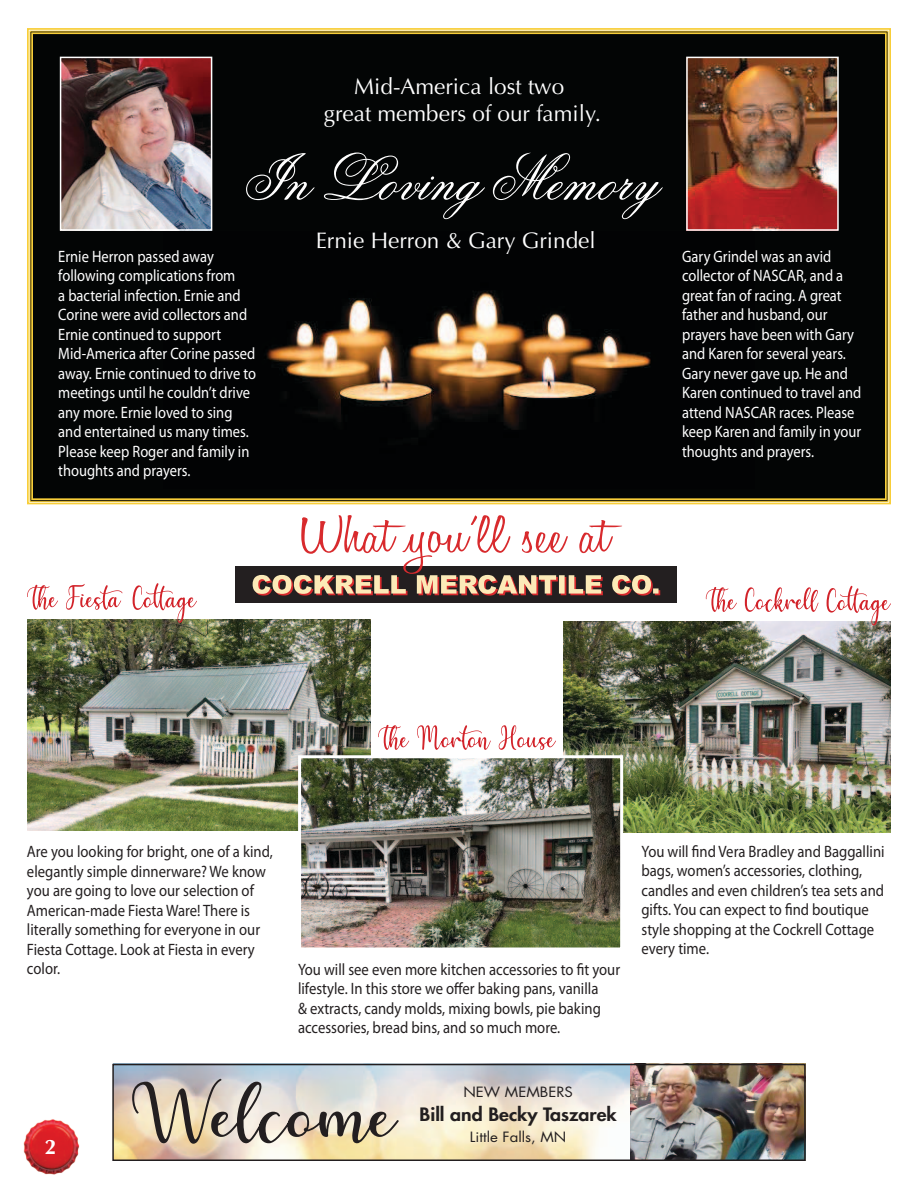
<style>
.page{position:relative;width:918px;height:1188px;background:#fff}
.page>*{position:absolute;margin:0;border:0;box-sizing:border-box;transform-origin:0 0}
.t1{font:64.5px "Flemish Script BT";color:#fff}
.t2{font:200 54px "Honey Script";color:#d82a2d;scale:1.41 1}
.t3{font:22.5px/27px "Optima";color:#fff;text-align:center}
.t4{font:700 21px "Optima";color:#fff}
.t5{font:800 18px "Futura";color:#231f20;scale:1.09 1}
.t6{font:16.5px/19.5px "Myriad Pro";color:#fff;scale:.88 1}
.t7{font:16.5px/19.5px "Myriad Pro";color:#231f20;scale:.89 1}
.t8{font:13.8px "Futura";color:#231f20;scale:1.09 1}
</style>
<div class="page">
<img style="left:23px;top:1119px;width:57px;height:56px">
<svg style="left:27px;top:28px;width:864px;height:477px;background:#18170c"></svg>
<div style="left:58px;top:231px;width:761px;height:257px;background:#030505"></div>
<img style="left:266px;top:290px;width:385px;height:140px">
<img style="left:63px;top:60px;width:146px;height:168px">
<div style="left:60px;top:57px;width:152px;height:174px;border:2px solid #fff"></div>
<img style="left:689px;top:60px;width:147px;height:168px">
<div style="left:686px;top:57px;width:153px;height:174px;border:2px solid #fff"></div>
<img style="left:27px;top:620px;width:343px;height:211px">
<img style="left:564px;top:621px;width:327px;height:211px">
<div style="left:235px;top:567px;width:441px;height:36px;background:#231f20"></div>
<svg style="left:253px;top:575px;width:407px;height:21px"></svg>
<img style="left:302px;top:759px;width:317px;height:187px">
<div style="left:298px;top:755px;width:325px;height:195px;border:3px solid #fff"></div>
<svg style="left:378px;top:725px;width:178px;height:25px"></svg>
<svg style="left:133px;top:583px;width:64px;height:40px"></svg>
<svg style="left:706px;top:587px;width:113px;height:25px"></svg>
<svg style="left:827px;top:586px;width:64px;height:39px"></svg>
<svg style="left:27px;top:584px;width:95px;height:26px"></svg>
<img style="left:630px;top:1067px;width:173px;height:91px">
<svg style="left:132px;top:1079px;width:267px;height:65px;background:#c3bbad"></svg>
<div style="left:112px;top:1064px;width:694px;height:97px;border:2px solid #231f20"></div>
<h3 class="t3" style="left:324px;top:73px;width:279px">Mid-America lost two<br>great members of our family.</h3>
<h1 class="t1" style="left:241px;top:139px;width:418px">In Loving Memory</h1>
<h3 class="t3" style="left:316px;top:227px;width:282px">Ernie Herron &amp; Gary Grindel</h3>
<p class="t6" style="left:58px;top:246px;width:226px">Ernie Herron passed away following complications from<br>a bacterial infection. Ernie and<br>Corine were avid collectors and<br>Ernie continued to support<br>Mid-America after Corine passed away. Ernie continued to drive to meetings until he couldn’t drive any more. Ernie loved to sing and entertained us many times.<br>Please keep Roger and family in thoughts and prayers.</p>
<p class="t6" style="left:682px;top:246px;width:205px">Gary Grindel was an avid collector of NASCAR, and a great fan of racing. A great father and husband, our prayers have been with Gary and Karen for several years.<br>Gary never gave up. He and<br>Karen continued to travel and attend NASCAR races. Please keep Karen and family in your thoughts and prayers.</p>
<h2 class="t2" style="left:301px;top:502px;width:221px">What you’ll see at</h2>
<p class="t7" style="left:27px;top:841px;width:278px">Are you looking for bright, one of a kind, elegantly simple dinnerware? We know you are going to love our selection of American-made Fiesta Ware! There is literally something for everyone in our Fiesta Cottage. Look at Fiesta in every color.</p>
<p class="t4" style="left:45px;top:1135px;width:13px">2</p>
<p class="t7" style="left:298px;top:959px;width:363px">You will see even more kitchen accessories to fit your lifestyle. In this store we offer baking pans, vanilla<br>&amp; extracts, candy molds, mixing bowls, pie baking accessories, bread bins, and so much more.</p>
<p class="t8" style="left:463px;top:1083px;width:102px">NEW MEMBERS</p>
<p class="t5" style="left:420px;top:1103px;width:182px">Bill and Becky Taszarek</p>
<p class="t8" style="left:470px;top:1128px;width:90px">Little Falls, MN</p>
<p class="t7" style="left:642px;top:841px;width:275px">You will find Vera Bradley and Baggallini bags, women’s accessories, clothing, candles and even children’s tea sets and gifts. You can expect to find boutique style shopping at the Cockrell Cottage every time.</p>
</div>
